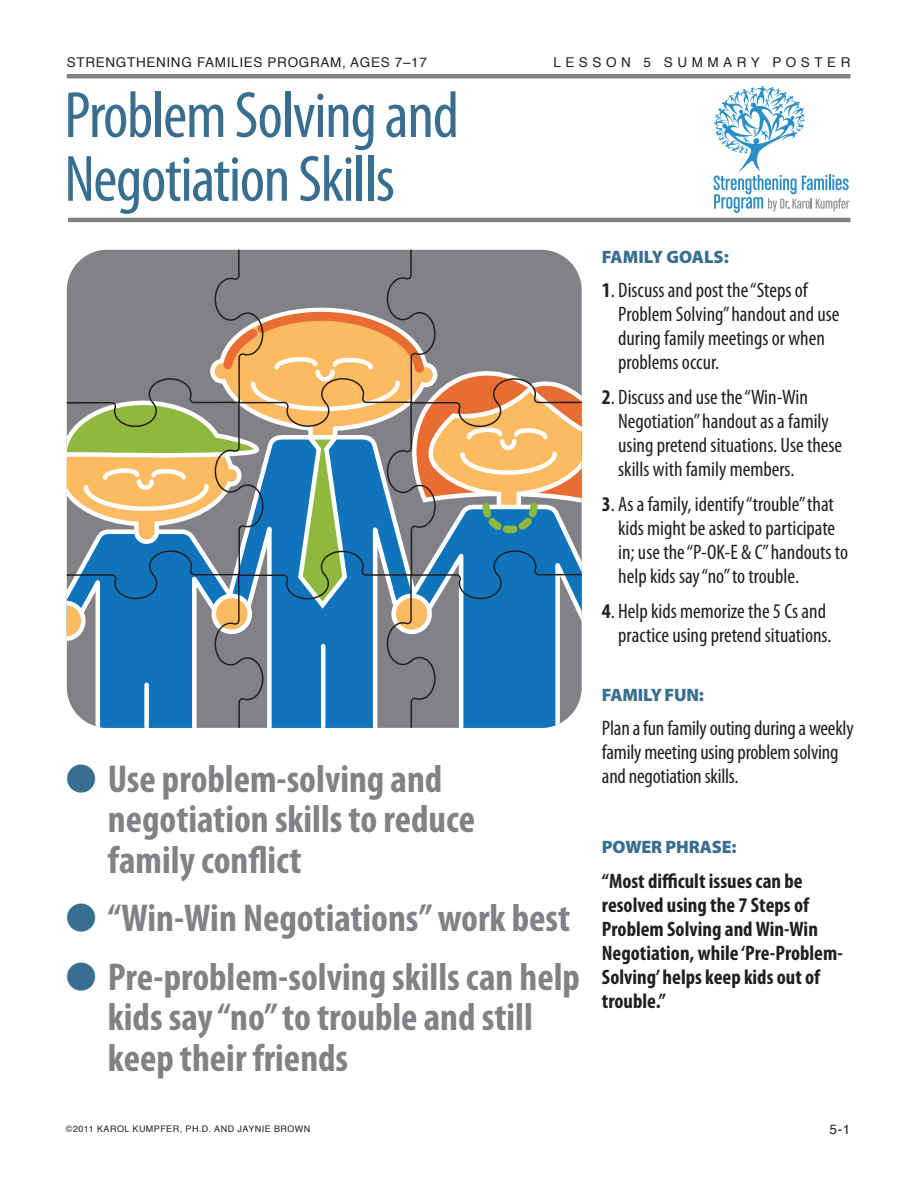
<style>
.page{position:relative;width:918px;height:1188px;background:#fff}
.page>*{position:absolute;margin:0;border:0;box-sizing:border-box;transform-origin:0 0}
.t1{font:condensed 66px "Myriad Pro";letter-spacing:-.02em;color:#386e8f}
.tab_and_space{font:700 condensed 39px/40.5px "Myriad Pro";color:#808285}
.tab_and_space-2{font:condensed 21px/24px "Myriad Pro";color:#231f20}
.tab_and_space-3{font:700 condensed 21px/24px "Myriad Pro";color:#231f20}
.tab_and_space-4{font:900 18px "Myriad Pro";letter-spacing:-.01em;color:#386e8f}
.t2{font:13.5px "Helvetica";letter-spacing:.05em;color:#231f20}
.t3{font:13.5px "Helvetica";letter-spacing:.335em;color:#231f20}
.t4{font:9px "Helvetica";letter-spacing:.05em;color:#231f20}
.s1{color:#386e8f}
.s2{font-weight:700}
</style>
<div class="page">
<svg style="left:67px;top:250px;width:515px;height:478px"></svg>
<hr style="left:68px;top:218px;width:783px;height:4px;background:#808285">
<hr style="left:67px;top:74px;width:783px;height:4px;background:#808285">
<svg style="left:714px;top:86px;width:135px;height:127px"></svg>
<p class="t2" style="left:67px;top:52px;width:362px">STRENGTHENING FAMILIES PROGRAM, AGES 7–17</p>
<p class="t3" style="left:553px;top:52px;width:299px">LESSON 5 SUMMARY POSTER</p>
<p class="t1" style="left:64px;top:75px;width:396px">Problem Solving and</p>
<p class="t1" style="left:64px;top:139px;width:332px">Negotiation Skills</p>
<p class="tab_and_space" style="left:108px;top:757px;width:369px;text-indent:-42px"><span class="s1">●</span> Use problem-solving and negotiation skills to reduce family conflict</p>
<p class="tab_and_space" style="left:66px;top:897px;width:506px"><span class="s1">●</span> “Win-Win Negotiations”work best</p>
<p class="tab_and_space" style="left:108px;top:956px;width:474px;text-indent:-42px"><span class="s1">●</span> Pre-problem-solving skills can help kids say “no” to trouble and still keep their friends</p>
<p class="tab_and_space-4" style="left:602px;top:246px;width:128px">FAMILY GOALS:</p>
<p class="tab_and_space-2" style="left:618px;top:278px;width:223px;text-indent:-16px"><span class="s2">1</span>. Discuss and post the “Steps of<br>Problem Solving” handout and use during family meetings or when problems occur.</p>
<p class="tab_and_space-2" style="left:618px;top:385px;width:225px;text-indent:-16px"><span class="s2">2</span>. Discuss and use the “Win-Win<br>Negotiation” handout as a family using pretend situations. Use these skills with family members.</p>
<p class="tab_and_space-2" style="left:618px;top:492px;width:231px;text-indent:-16px"><span class="s2">3</span>. As a family, identify “trouble” that kids might be asked to participate in; use the “P-OK-E &amp; C” handouts to help kids say “no” to trouble.</p>
<p class="tab_and_space-2" style="left:602px;top:599px;width:231px;text-align:right"><span class="s2">4</span>. Help kids memorize the 5 Cs and practice using pretend situations.</p>
<p class="tab_and_space-4" style="left:602px;top:684px;width:104px">FAMILY FUN:</p>
<p class="tab_and_space-2" style="left:602px;top:716px;width:253px">Plan a fun family outing during a weekly family meeting using problem solving and negotiation skills.</p>
<p class="tab_and_space-4" style="left:602px;top:837px;width:136px">POWER PHRASE:</p>
<p class="tab_and_space-3" style="left:602px;top:868px;width:242px">“Most difficult issues can be resolved using the 7 Steps of<br>Problem Solving and Win-Win<br>Negotiation, while ‘Pre-Problem-<br>Solving’ helps keep kids out of trouble.”</p>
<p class="t4" style="left:66px;top:1122px;width:246px">©2011 KAROL KUMPFER, PH.D. AND JAYNIE BROWN</p>
<p class="t2" style="left:830px;top:1118px;width:22px">5-1</p>
</div>
